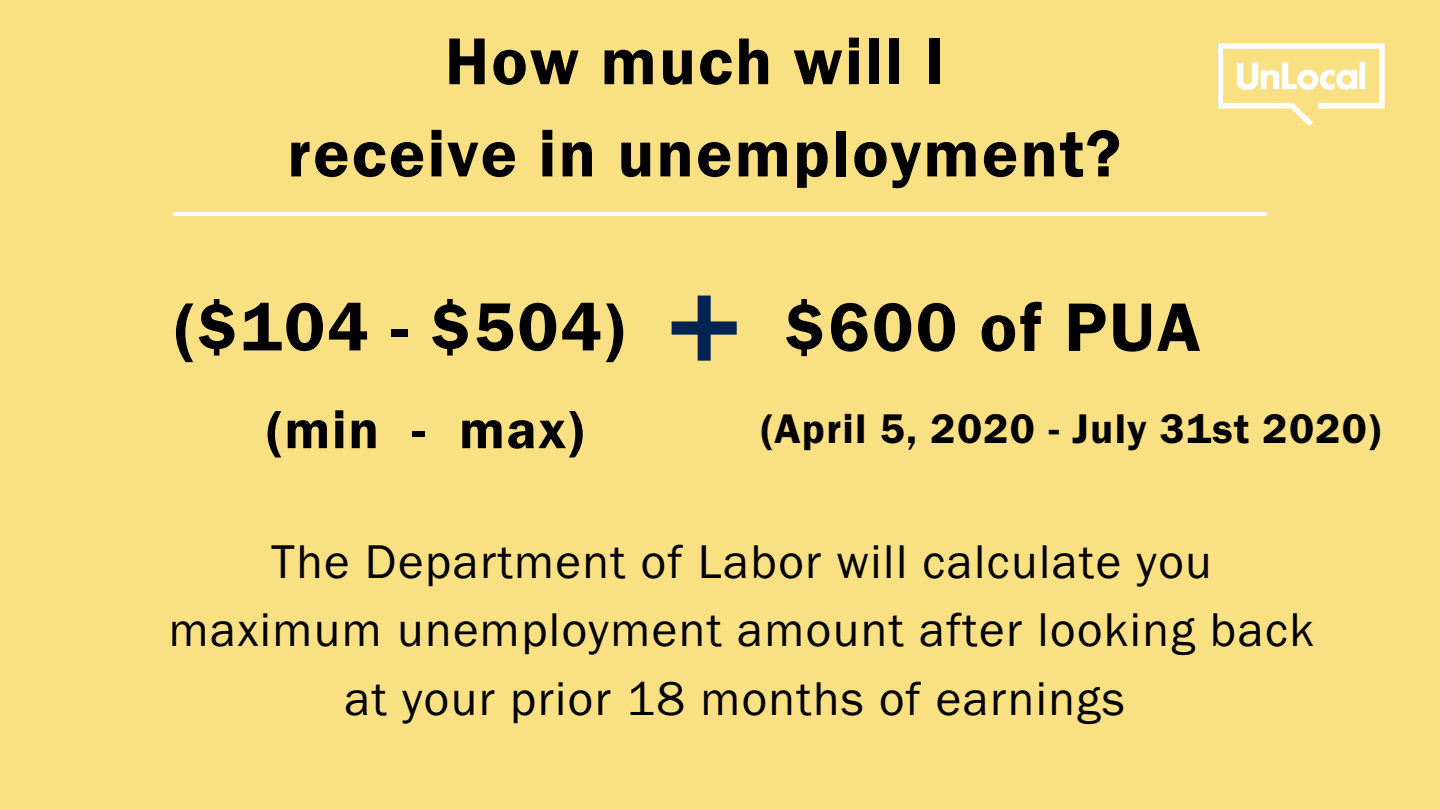
<style>
.page{position:relative;width:1440px;height:810px;background:#f9e183}
.page>*{position:absolute;margin:0;border:0;box-sizing:border-box;transform-origin:0 0}
.t1{font:700 158.8px "Glacial Indifference";color:#002351}
.t2{font:600 70.9px "Franklin Gothic FS";letter-spacing:.03em;color:#000}
.t3{font:600 70.4px "Franklin Gothic FS";letter-spacing:.03em;color:#000}
.t4{font:600 68.5px/92.2px "Franklin Gothic FS";letter-spacing:.03em;color:#000;text-align:center}
.t5{font:600 55.7px "Franklin Gothic FS";letter-spacing:.03em;color:#000}
.t6{font:49px/68.4px "Franklin Gothic FS";letter-spacing:.03em;color:#000;text-align:center}
.t7{font:600 42.9px "Franklin Gothic FS";letter-spacing:.03em;color:#000}
</style>
<div class="page">
<hr style="left:173px;top:212px;width:1094px;height:4px;background:#fff">
<img style="left:1217px;top:43px;width:168px;height:83px">
<h3 class="t4" style="left:287px;top:16px;width:835px">How much will I<br>receive in unemployment?</h3>
<h3 class="t3" style="left:174px;top:292px;width:452px">($104 - $504)</h3>
<p class="t5" style="left:266px;top:402px;width:319px">(min - max)</p>
<h1 class="t1" style="left:669px;top:212px;width:71px">+</h1>
<h2 class="t2" style="left:784px;top:292px;width:417px">$600 of PUA</h2>
<p class="t7" style="left:761px;top:407px;width:622px">(April 5, 2020 - July 31st 2020)</p>
<p class="t6" style="left:169px;top:527px;width:1147px">The Department of Labor will calculate you maximum unemployment amount after looking back at your prior 18 months of earnings</p>
</div>
